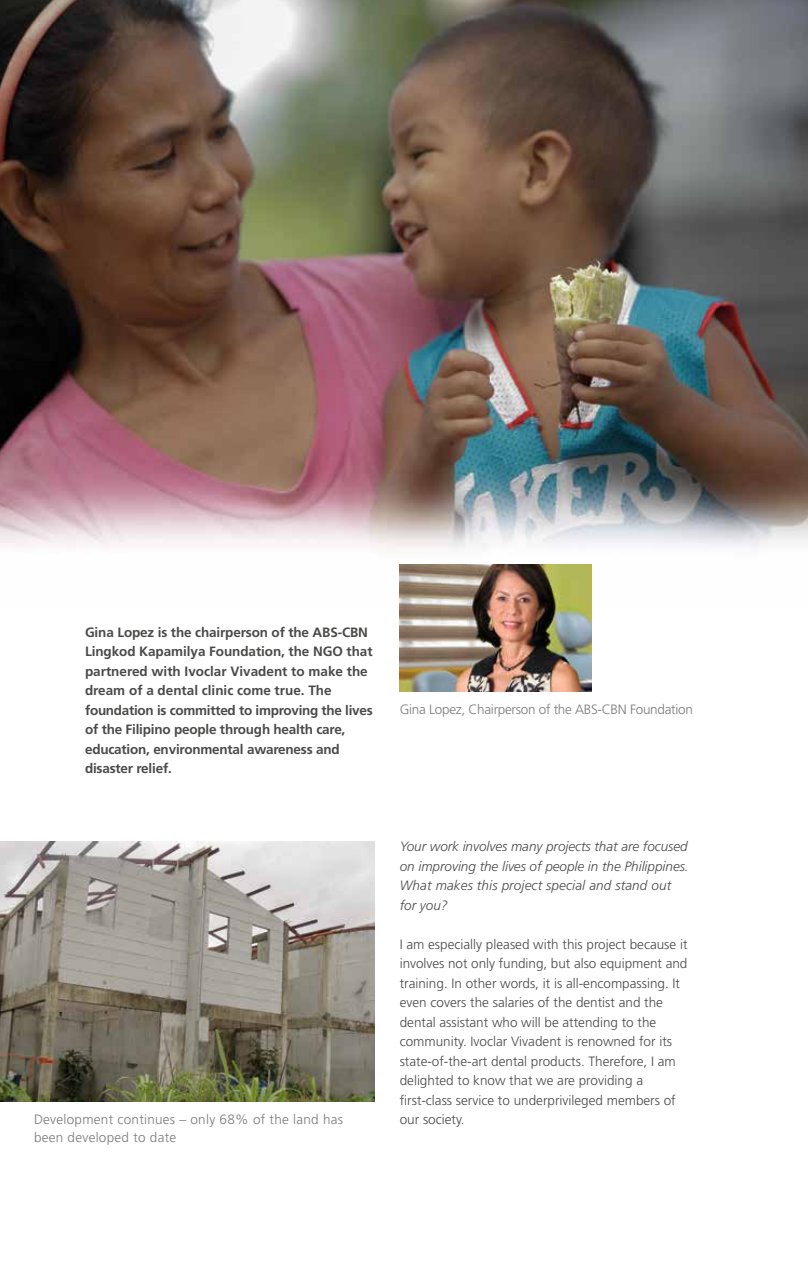
<style>
.page{position:relative;width:808px;height:1263px;background:#fff}
.page>*{position:absolute;margin:0;border:0;box-sizing:border-box;transform-origin:0 0}
.t1{font:300 13.5px/19.5px "Frutiger";color:#4a4a49}
.t2{font:700 13.5px/19.5px "Frutiger";letter-spacing:-.01em;color:#4a4a49}
.t3{font:italic 300 13.5px/19.5px "Frutiger";color:#4a4a49}
.t4{font:300 13.5px/18px "Frutiger";letter-spacing:.02em;color:#7c7b7b}
.t5{font:300 13.5px "Frutiger";letter-spacing:-.02em;color:#7c7b7b}
</style>
<div class="page">
<img style="left:0;top:0;width:808px;height:608px">
<hr style="left:807px;top:1007px;width:1px;height:212px;background:#e3e3e3">
<img style="left:0;top:841px;width:374px;height:260px">
<img style="left:400px;top:564px;width:191px;height:128px">
<p class="t2" style="left:85px;top:622px;width:289px">Gina Lopez is the chairperson of the ABS-CBN Lingkod Kapamilya Foundation, the NGO that partnered with Ivoclar Vivadent to make the dream of a dental clinic come true. The foundation is committed to improving the lives of the Filipino people through health care, education, environmental awareness and disaster relief.</p>
<p class="t4" style="left:34px;top:1111px;width:311px">Development continues – only 68% of the land has been developed to date</p>
<p class="t5" style="left:400px;top:702px;width:295px">Gina Lopez, Chairperson of the ABS-CBN Foundation</p>
<p class="t3" style="left:400px;top:837px;width:290px">Your work involves many projects that are focused on improving the lives of people in the Philippines.<br>What makes this project special and stand out for you?</p>
<p class="t1" style="left:400px;top:934px;width:289px">I am especially pleased with this project because it involves not only funding, but also equipment and training. In other words, it is all-encompassing. It even covers the salaries of the dentist and the dental assistant who will be attending to the community. Ivoclar Vivadent is renowned for its state-of-the-art dental products. Therefore, I am delighted to know that we are providing a first-class service to underprivileged members of our society.</p>
</div>
